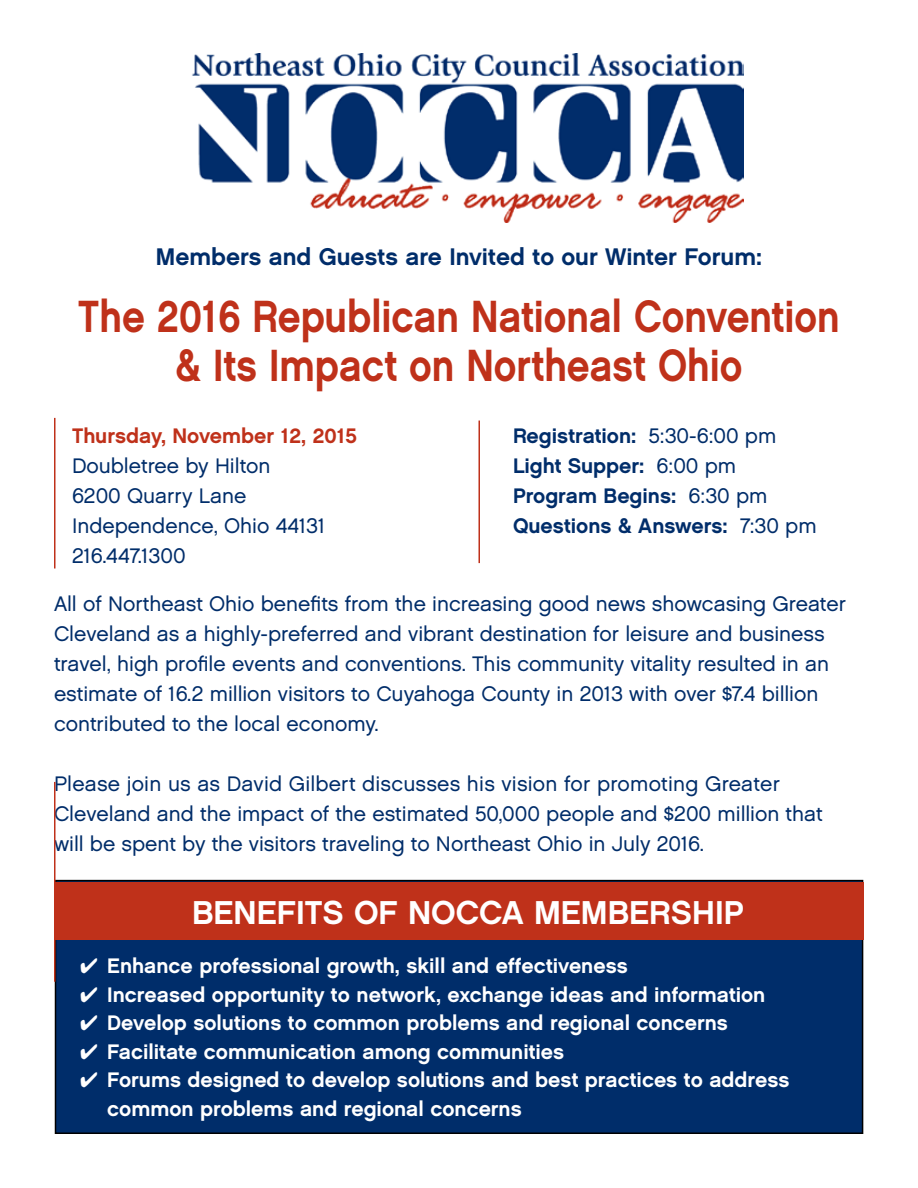
<style>
.page{position:relative;width:918px;height:1188px;background:#fff}
.page>*{position:absolute;margin:0;border:0;box-sizing:border-box;transform-origin:0 0}
.t1{font:45px/48px "Chalet New York Nineteen Sixty";color:#bf311a;text-align:center;scale:.87 1}
.t2{font:33px "Chalet New York Nineteen Sixty";color:#fff}
.t3{font:24px "Chalet New York Nineteen Sixty";color:#002d6a}
.t4{font:21px/30px "Chalet London Nineteen Sixty";color:#002d6a}
.t5{font:21px/28.5px "Chalet New York Nineteen Sixty";color:#fff}
.t6{font:21px "Chalet New York Nineteen Sixty";color:#002d6a}
.t7{font:21px "Chalet New York Nineteen Sixty";color:#bf311a}
.s1{font-family:"Chalet London Nineteen Sixty"}
</style>
<div class="page">
<div style="left:56px;top:881px;width:807px;height:252px;background:#002d6a"></div>
<div style="left:55px;top:880px;width:808px;height:254px;border:2px solid #000"></div>
<img style="left:192px;top:54px;width:552px;height:168px">
<hr style="left:54px;top:418px;width:2px;height:150px;background:#bf311a">
<hr style="left:478px;top:421px;width:2px;height:142px;background:#bf311a">
<hr style="left:54px;top:782px;width:2px;height:200px;background:#bf311a">
<div style="left:55px;top:882px;width:809px;height:58px;background:#bf311a"></div>
<p class="t3" style="left:156px;top:242px;width:608px">Members and Guests are Invited to our Winter Forum:</p>
<h1 class="t1" style="left:78px;top:293px;width:877px">The 2016 Republican National Convention &amp; Its Impact on Northeast Ohio</h1>
<p class="t7" style="left:72px;top:423px;width:287px">Thursday, November 12, 2015</p>
<p class="t6" style="left:513px;top:423px;width:265px">Registration: <span class="s1">5:30-6:00 pm</span></p>
<p class="t4" style="left:72px;top:450px;width:200px">Doubletree by Hilton</p>
<p class="t6" style="left:513px;top:453px;width:225px">Light Supper: <span class="s1">6:00 pm</span></p>
<p class="t4" style="left:72px;top:480px;width:176px">6200 Quarry Lane</p>
<p class="t6" style="left:513px;top:483px;width:256px">Program Begins: <span class="s1">6:30 pm</span></p>
<p class="t4" style="left:72px;top:510px;width:255px">Independence, Ohio 44131</p>
<p class="t6" style="left:513px;top:513px;width:305px">Questions &amp; Answers: <span class="s1">7:30 pm</span></p>
<p class="t4" style="left:72px;top:540px;width:115px">216.447.1300</p>
<p class="t4" style="left:54px;top:588px;width:794px">All of Northeast Ohio benefits from the increasing good news showcasing Greater Cleveland as a highly-preferred and vibrant destination for leisure and business travel, high profile events and conventions. This community vitality resulted in an estimate of 16.2 million visitors to Cuyahoga County in 2013 with over $7.4 billion contributed to the local economy.</p>
<p class="t4" style="left:54px;top:768px;width:770px">Please join us as David Gilbert discusses his vision for promoting Greater<br>Cleveland and the impact of the estimated 50,000 people and $200 million that will be spent by the visitors traveling to Northeast Ohio in July 2016.</p>
<h2 class="t2" style="left:192px;top:893px;width:102px">Benefits</h2>
<h2 class="t2" style="left:354px;top:893px;width:375px">of NOCCA Membership</h2>
<p class="t5" style="left:80px;top:952px;width:549px">✔ Enhance professional growth, skill and effectiveness</p>
<p class="t5" style="left:80px;top:980px;width:687px">✔ Increased opportunity to network, exchange ideas and information</p>
<p class="t5" style="left:80px;top:1009px;width:649px">✔ Develop solutions to common problems and regional concerns</p>
<p class="t5" style="left:80px;top:1037px;width:485px">✔ Facilitate communication among communities</p>
<p class="t5" style="left:107px;top:1066px;width:684px;text-indent:-27px">✔ Forums designed to develop solutions and best practices to address common problems and regional concerns</p>
</div>
